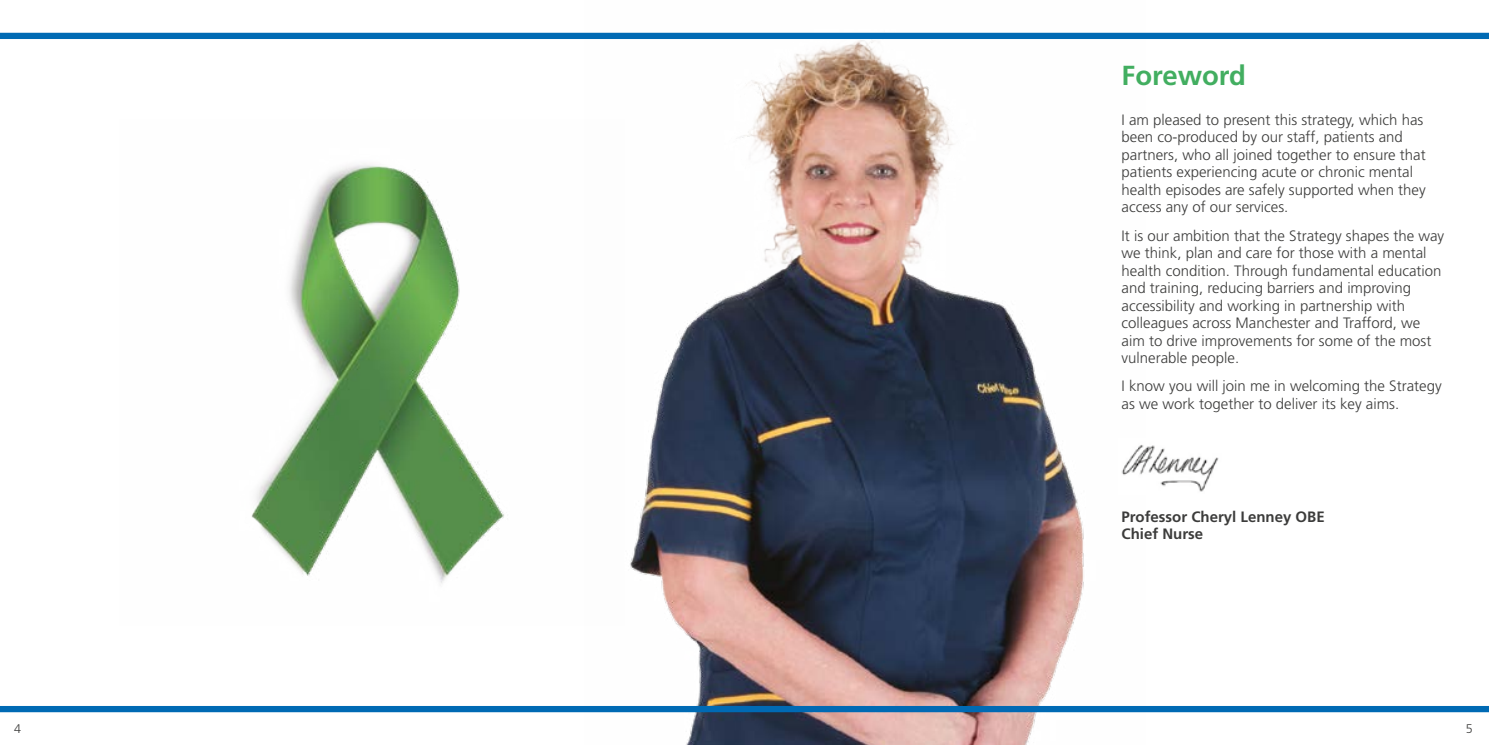
<style>
.page{position:relative;width:1489px;height:745px;background:#fff}
.page>*{position:absolute;margin:0;border:0;box-sizing:border-box;transform-origin:0 0}
.t1{font:700 27.5px "Frutiger LT Std";color:#42ae60}
.t2{font:300 15px/17.5px "Frutiger LT Std";color:#3c3c3b}
.t3{font:700 15px/17.5px "Frutiger LT Std";color:#3c3c3b}
.t4{font:300 12.5px "Frutiger LT Std";color:#3c3c3b}
</style>
<div class="page">
<img style="left:585px;top:32px;width:559px;height:712px">
<img style="left:251px;top:120px;width:374px;height:505px">
<div style="left:0;top:705px;width:1488px;height:6px;background:#006ab4"></div>
<div style="left:0;top:33px;width:1488px;height:6px;background:#006ab4"></div>
<img style="left:1118px;top:438px;width:101px;height:56px">
<h1 class="t1" style="left:1121px;top:58px;width:126px">Foreword</h1>
<p class="t2" style="left:1121px;top:111px;width:305px">I am pleased to present this strategy, which has been co-produced by our staff, patients and partners, who all joined together to ensure that patients experiencing acute or chronic mental health episodes are safely supported when they access any of our services.</p>
<p class="t2" style="left:1121px;top:227px;width:324px">It is our ambition that the Strategy shapes the way we think, plan and care for those with a mental health condition. Through fundamental education and training, reducing barriers and improving accessibility and working in partnership with colleagues across Manchester and Trafford, we aim to drive improvements for some of the most vulnerable people.</p>
<p class="t2" style="left:1121px;top:377px;width:322px">I know you will join me in welcoming the Strategy as we work together to deliver its key aims.</p>
<p class="t3" style="left:1121px;top:507px;width:205px">Professor Cheryl Lenney OBE<br>Chief Nurse</p>
<p class="t4" style="left:14px;top:721px;width:8px">4</p>
<p class="t4" style="left:1465px;top:721px;width:8px">5</p>
</div>
